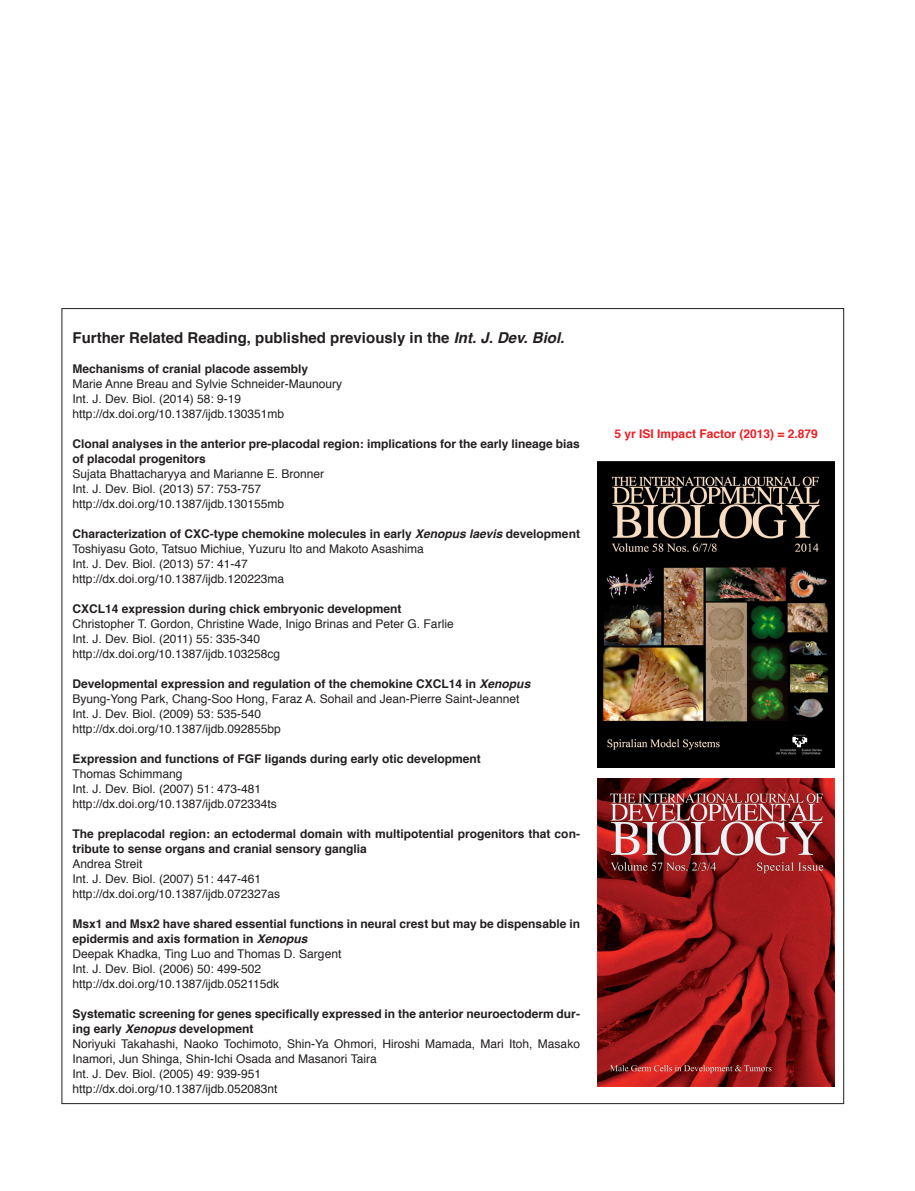
<style>
.page{position:relative;width:915px;height:1191px;background:#fff}
.page>*{position:absolute;margin:0;border:0;box-sizing:border-box;transform-origin:0 0}
._0-TitleSmall-2{font:700 15px "Helvetica";color:#231f20}
._0-RelatedArticles{font:12px/15px "Helvetica";color:#231f20}
._0-RelatedArticles-2{font:700 12px/15px "Helvetica";color:#231f20}
._0-TitleSmall-2-2{font:700 12px "Helvetica";color:#ee1d23}
.s1{font-style:italic}
</style>
<div class="page">
<img style="left:597px;top:778px;width:237px;height:308px">
<img style="left:597px;top:461px;width:237px;height:306px">
<p class="_0-TitleSmall-2" style="left:72px;top:325px;width:493px">Further Related Reading, published previously in the <span class="s1">Int. J. Dev. Biol.</span></p>
<p class="_0-RelatedArticles-2" style="left:72px;top:361px;width:237px">Mechanisms of cranial placode assembly</p>
<p class="_0-RelatedArticles" style="left:72px;top:376px;width:271px">Marie Anne Breau and Sylvie Schneider-Maunoury</p>
<p class="_0-RelatedArticles" style="left:72px;top:391px;width:170px">Int. J. Dev. Biol. (2014) 58: 9-19</p>
<p class="_0-RelatedArticles" style="left:72px;top:406px;width:213px">http://dx.doi.org/10.1387/ijdb.130351mb</p>
<p class="_0-RelatedArticles-2" style="left:72px;top:436px;width:509px">Clonal analyses in the anterior pre-placodal region: implications for the early lineage bias of placodal progenitors</p>
<p class="_0-RelatedArticles" style="left:72px;top:466px;width:253px">Sujata Bhattacharyya and Marianne E. Bronner</p>
<p class="_0-RelatedArticles" style="left:72px;top:481px;width:190px">Int. J. Dev. Biol. (2013) 57: 753-757</p>
<p class="_0-RelatedArticles" style="left:72px;top:496px;width:213px">http://dx.doi.org/10.1387/ijdb.130155mb</p>
<p class="_0-RelatedArticles-2" style="left:72px;top:526px;width:509px">Characterization of CXC-type chemokine molecules in early <span class="s1">Xenopus laevis</span> development</p>
<p class="_0-RelatedArticles" style="left:72px;top:541px;width:353px">Toshiyasu Goto, Tatsuo Michiue, Yuzuru Ito and Makoto Asashima</p>
<p class="_0-RelatedArticles" style="left:72px;top:556px;width:177px">Int. J. Dev. Biol. (2013) 57: 41-47</p>
<p class="_0-RelatedArticles" style="left:72px;top:571px;width:213px">http://dx.doi.org/10.1387/ijdb.120223ma</p>
<p class="_0-RelatedArticles-2" style="left:72px;top:601px;width:330px">CXCL14 expression during chick embryonic development</p>
<p class="_0-RelatedArticles" style="left:72px;top:616px;width:382px">Christopher T. Gordon, Christine Wade, Inigo Brinas and Peter G. Farlie</p>
<p class="_0-RelatedArticles" style="left:72px;top:631px;width:189px">Int. J. Dev. Biol. (2011) 55: 335-340</p>
<p class="_0-RelatedArticles" style="left:72px;top:646px;width:209px">http://dx.doi.org/10.1387/ijdb.103258cg</p>
<p class="_0-RelatedArticles-2" style="left:72px;top:676px;width:459px">Developmental expression and regulation of the chemokine CXCL14 in <span class="s1">Xenopus</span></p>
<p class="_0-RelatedArticles" style="left:72px;top:691px;width:448px">Byung-Yong Park, Chang-Soo Hong, Faraz A. Sohail and Jean-Pierre Saint-Jeannet</p>
<p class="_0-RelatedArticles" style="left:72px;top:706px;width:190px">Int. J. Dev. Biol. (2009) 53: 535-540</p>
<p class="_0-RelatedArticles" style="left:72px;top:721px;width:210px">http://dx.doi.org/10.1387/ijdb.092855bp</p>
<p class="_0-RelatedArticles-2" style="left:72px;top:751px;width:410px">Expression and functions of FGF ligands during early otic development</p>
<p class="_0-RelatedArticles" style="left:72px;top:766px;width:112px">Thomas Schimmang</p>
<p class="_0-RelatedArticles" style="left:72px;top:781px;width:190px">Int. J. Dev. Biol. (2007) 51: 473-481</p>
<p class="_0-RelatedArticles" style="left:72px;top:796px;width:206px">http://dx.doi.org/10.1387/ijdb.072334ts</p>
<p class="_0-RelatedArticles-2" style="left:72px;top:826px;width:509px">The preplacodal region: an ectodermal domain with multipotential progenitors that con&shy;tribute to sense organs and cranial sensory ganglia</p>
<p class="_0-RelatedArticles" style="left:72px;top:856px;width:72px">Andrea Streit</p>
<p class="_0-RelatedArticles" style="left:72px;top:871px;width:190px">Int. J. Dev. Biol. (2007) 51: 447-461</p>
<p class="_0-RelatedArticles" style="left:72px;top:886px;width:209px">http://dx.doi.org/10.1387/ijdb.072327as</p>
<p class="_0-RelatedArticles-2" style="left:72px;top:916px;width:509px">Msx1 and Msx2 have shared essential functions in neural crest but may be dispensable in epidermis and axis formation in <span class="s1">Xenopus</span></p>
<p class="_0-RelatedArticles" style="left:72px;top:946px;width:270px">Deepak Khadka, Ting Luo and Thomas D. Sargent</p>
<p class="_0-RelatedArticles" style="left:72px;top:961px;width:190px">Int. J. Dev. Biol. (2006) 50: 499-502</p>
<p class="_0-RelatedArticles" style="left:72px;top:976px;width:208px">http://dx.doi.org/10.1387/ijdb.052115dk</p>
<p class="_0-RelatedArticles-2" style="left:72px;top:1006px;width:509px">Systematic screening for genes specifically expressed in the anterior neuroectoderm dur&shy;ing early <span class="s1">Xenopus</span> development</p>
<p class="_0-RelatedArticles" style="left:72px;top:1036px;width:509px">Noriyuki Takahashi, Naoko Tochimoto, Shin-Ya Ohmori, Hiroshi Mamada, Mari Itoh, Masako<br>Inamori, Jun Shinga, Shin-Ichi Osada and Masanori Taira</p>
<p class="_0-RelatedArticles" style="left:72px;top:1066px;width:190px">Int. J. Dev. Biol. (2005) 49: 939-951</p>
<p class="_0-RelatedArticles" style="left:72px;top:1081px;width:206px">http://dx.doi.org/10.1387/ijdb.052083nt</p>
<p class="_0-TitleSmall-2-2" style="left:614px;top:424px;width:205px">5 yr ISI Impact Factor (2013) = 2.879</p>
</div>
